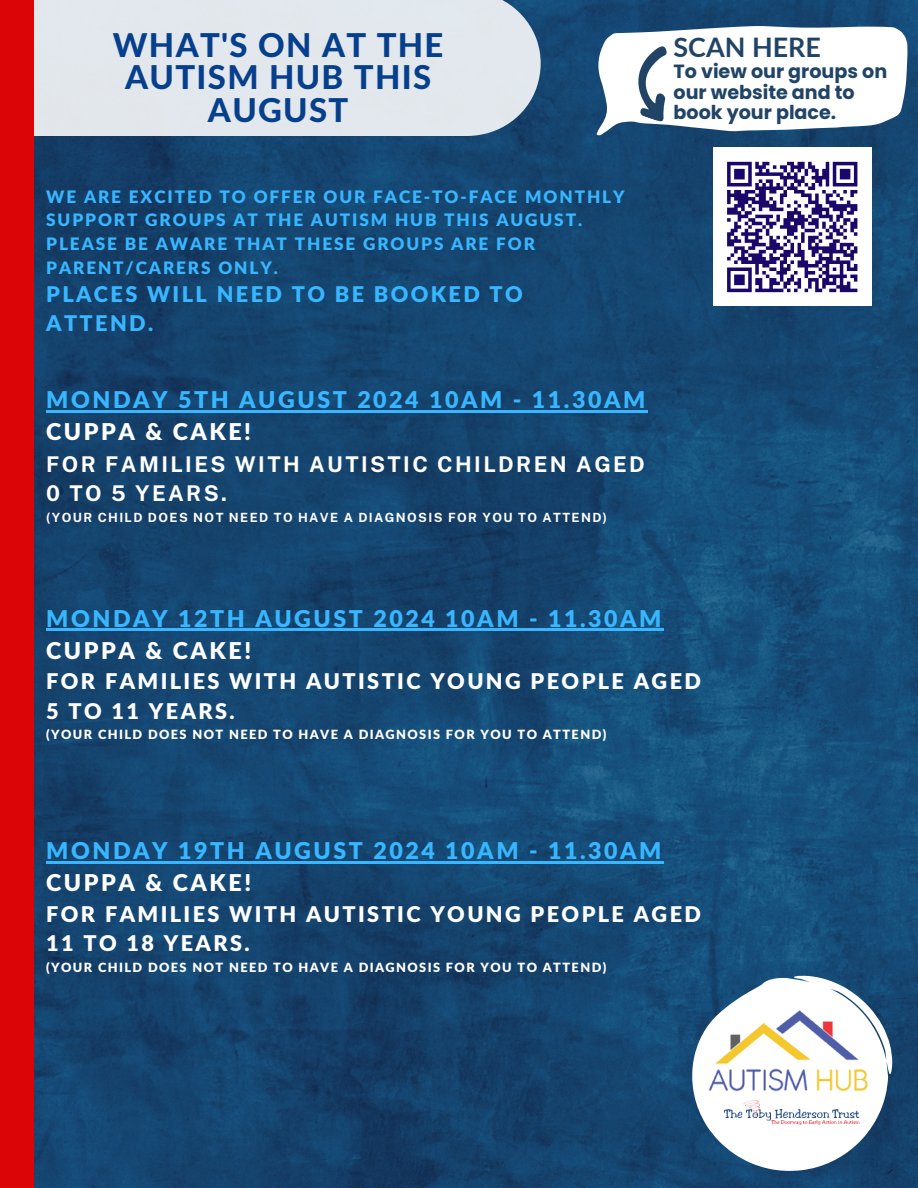
<style>
.page{position:relative;width:918px;height:1188px;background:#fff}
.page>*{position:absolute;margin:0;border:0;box-sizing:border-box;transform-origin:0 0}
.t1{font:800 32.85px/32.7px "Lato Latin";letter-spacing:.04em;color:#063f8b;text-align:center}
.t2{font:700 26.85px "Lato";color:#214466}
.t3{font:900 23.25px "Lato Latin";letter-spacing:.11em;color:#38b6ff}
.t4{font:900 23.25px "Lato Latin";letter-spacing:.11em;color:#fff}
.t5{font:900 21.75px/29.7px "Lato Latin";letter-spacing:.11em;color:#fff}
.t6{font:700 21.75px "Public Sans";letter-spacing:.11em;color:#fff}
.t7{font:900 21.75px/29.2px "Lato Latin";letter-spacing:.11em;color:#38b6ff}
.t8{font:700 19.05px/20.4px "Poppins";color:#214466}
.t9{font:900 17.25px/23.7px "Lato Latin";letter-spacing:.11em;color:#38b6ff}
.t10{font:900 12.75px "Lato Latin";letter-spacing:.11em;color:#fff}
.t11{font:700 12.75px "Public Sans";letter-spacing:.11em;color:#fff}
</style>
<div class="page">
<img style="left:33px;top:0;width:885px;height:1188px">
<div style="left:33px;top:0;width:508px;height:136px;background:#e2e8ed"></div>
<div style="left:0;top:0;width:33px;height:1188px;background:#db0407"></div>
<svg style="left:440px;top:240px;width:4px;height:4px"></svg>
<svg style="left:692px;top:976px;width:200px;height:195px"></svg>
<img style="left:692px;top:1000px;width:176px;height:97px">
<img style="left:725px;top:1097px;width:135px;height:30px">
<svg style="left:596px;top:26px;width:312px;height:109px"></svg>
<div style="left:713px;top:148px;width:159px;height:158px;background:#fff"></div>
<svg style="left:727px;top:161px;width:131px;height:132px"></svg>
<hr style="left:46px;top:411px;width:602px;height:2px;background:#38b6ff">
<hr style="left:46px;top:629px;width:618px;height:2px;background:#38b6ff">
<hr style="left:46px;top:861px;width:618px;height:2px;background:#38b6ff">
<p class="t1" style="left:113px;top:30px;width:332px">WHAT'S ON AT THE<br>AUTISM HUB THIS<br>AUGUST</p>
<h1 class="t9" style="left:46px;top:186px;width:580px">WE ARE EXCITED TO OFFER OUR FACE-TO-FACE MONTHLY SUPPORT GROUPS AT THE AUTISM HUB THIS AUGUST.<br>PLEASE BE AWARE THAT THESE GROUPS ARE FOR PARENT/CARERS ONLY.</h1>
<h1 class="t7" style="left:46px;top:281px;width:478px">PLACES WILL NEED TO BE BOOKED TO<br>ATTEND.</h1>
<p class="t3" style="left:46px;top:390px;width:601px">MONDAY 5TH AUGUST 2024 10AM - 11.30AM</p>
<h4 class="t4" style="left:46px;top:421px;width:206px">CUPPA &amp; CAKE!</h4>
<h3 class="t6" style="left:46px;top:451px;width:600px">FOR FAMILIES WITH AUTISTIC CHILDREN AGED</h3>
<p class="t6" style="left:46px;top:481px;width:182px">0 TO 5 YEARS.</p>
<p class="t11" style="left:46px;top:509px;width:562px">(YOUR CHILD DOES NOT NEED TO HAVE A DIAGNOSIS FOR YOU TO ATTEND)</p>
<p class="t2" style="left:674px;top:31px;width:149px">SCAN HERE</p>
<h2 class="t8" style="left:674px;top:61px;width:215px">To view our groups on our website and to book your place.</h2>
<p class="t3" style="left:46px;top:608px;width:617px">MONDAY 12TH AUGUST 2024 10AM - 11.30AM</p>
<p class="t4" style="left:46px;top:640px;width:206px">CUPPA &amp; CAKE!</p>
<p class="t5" style="left:46px;top:668px;width:656px">FOR FAMILIES WITH AUTISTIC YOUNG PEOPLE AGED<br>5 TO 11 YEARS.</p>
<p class="t10" style="left:46px;top:729px;width:562px">(YOUR CHILD DOES NOT NEED TO HAVE A DIAGNOSIS FOR YOU TO ATTEND)</p>
<p class="t3" style="left:46px;top:840px;width:617px">MONDAY 19TH AUGUST 2024 10AM - 11.30AM</p>
<p class="t4" style="left:46px;top:872px;width:206px">CUPPA &amp; CAKE!</p>
<p class="t5" style="left:46px;top:900px;width:656px">FOR FAMILIES WITH AUTISTIC YOUNG PEOPLE AGED<br>11 TO 18 YEARS.</p>
<p class="t10" style="left:46px;top:961px;width:562px">(YOUR CHILD DOES NOT NEED TO HAVE A DIAGNOSIS FOR YOU TO ATTEND)</p>
</div>
